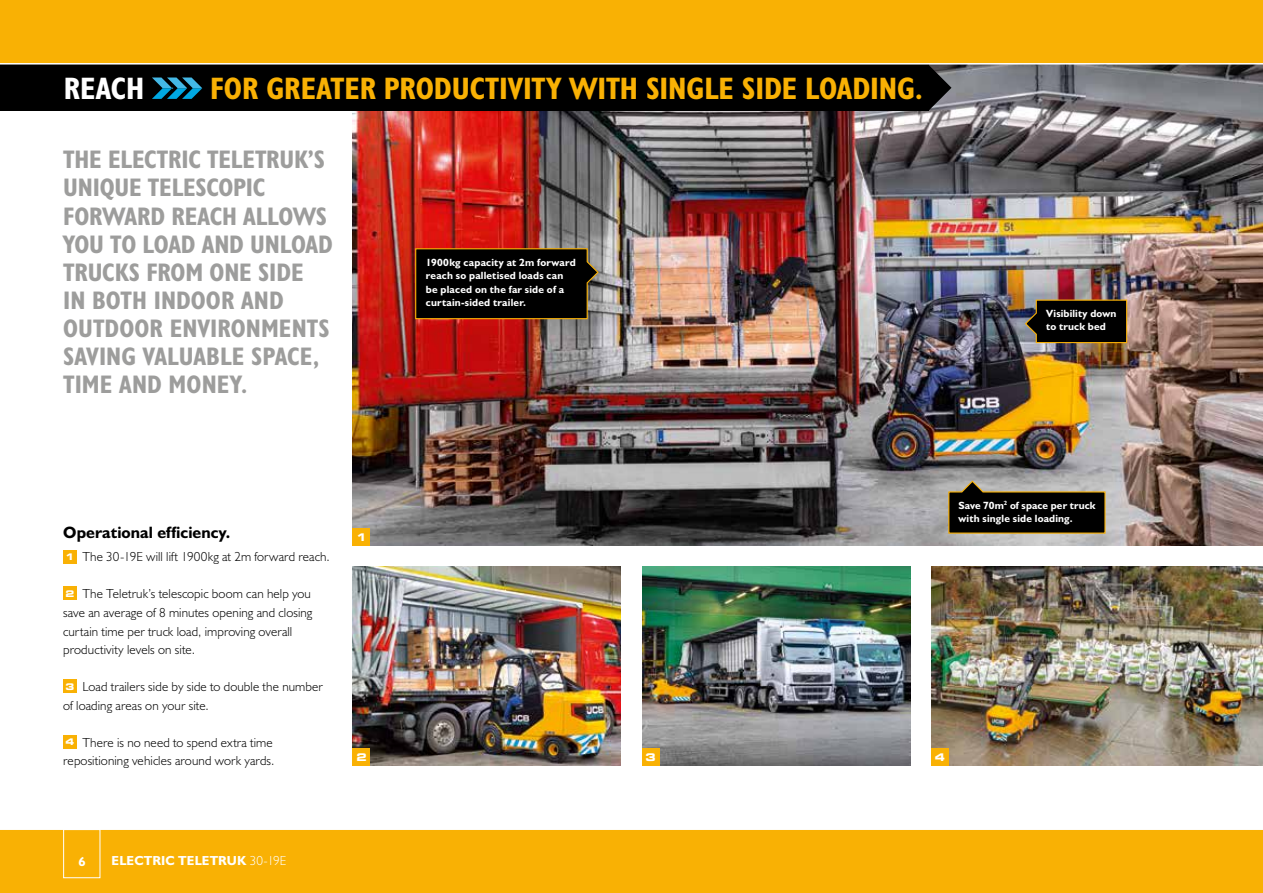
<style>
.page{position:relative;width:1263px;height:893px;background:#fff}
.page>*{position:absolute;margin:0;border:0;box-sizing:border-box;transform-origin:0 0}
.t1{font:31.2px "JCB Bold Condensed";letter-spacing:-.005em;color:#f9b104}
.t2{font:31.2px "JCB Bold Condensed";color:#fff}
.t3{font:25.5px/28.2px "JCB Bold Condensed";color:#9d9d9c}
.t4{font:16.5px "JCB Bold";letter-spacing:.005em;color:#000}
.t5{font:13.2px/18.8px "JCB Light";letter-spacing:.01em;color:#000}
.t6{font:13.2px "JCB Bold";letter-spacing:.015em;color:#fff}
.t7{font:10.5px/13.5px "JCB Bold";letter-spacing:.015em;color:#fff}
.t8{font:700 expanded 10.5px "Square 721 BT";color:#fff}
.s1{font-family:"Square 721 BT";font-weight:700;font-stretch:expanded;font-size:9.15px;color:#fff}
.s2{font-family:"JCB Light"}
</style>
<div class="page">
<img style="left:353px;top:65px;width:909px;height:481px">
<svg style="left:929px;top:65px;width:22px;height:45px"></svg>
<div style="left:0;top:54px;width:929px;height:57px;background:#000"></div>
<svg style="left:152px;top:78px;width:50px;height:21px"></svg>
<img style="left:931px;top:567px;width:332px;height:198px">
<img style="left:353px;top:567px;width:268px;height:198px">
<img style="left:642px;top:567px;width:268px;height:198px">
<div style="left:63px;top:550px;width:13px;height:13px;background:#f9b104"></div>
<div style="left:63px;top:587px;width:13px;height:13px;background:#f9b104"></div>
<div style="left:63px;top:680px;width:13px;height:13px;background:#f9b104"></div>
<div style="left:63px;top:735px;width:13px;height:13px;background:#f9b104"></div>
<div style="left:931px;top:748px;width:17px;height:17px;background:#f9b104"></div>
<div style="left:353px;top:529px;width:17px;height:17px;background:#f9b104"></div>
<div style="left:353px;top:748px;width:17px;height:17px;background:#f9b104"></div>
<div style="left:642px;top:748px;width:17px;height:17px;background:#f9b104"></div>
<svg style="left:948px;top:480px;width:158px;height:54px;background:#332f25"></svg>
<svg style="left:415px;top:248px;width:184px;height:72px;background:#130e07"></svg>
<svg style="left:1024px;top:299px;width:104px;height:45px;background:#201a10"></svg>
<div style="left:0;top:829px;width:1263px;height:64px;background:#f9b104"></div>
<div style="left:63px;top:829px;width:37px;height:49px;border:1px solid #fff"></div>
<hr style="left:0;top:828px;width:1263px;height:2px;background:#fff">
<div style="left:0;top:0;width:1263px;height:64px;background:#f9b104"></div>
<hr style="left:0;top:63px;width:1263px;height:2px;background:#fff">
<h1 class="t2" style="left:64px;top:69px;width:82px">REACH</h1>
<h1 class="t1" style="left:210px;top:69px;width:714px">FOR GREATER PRODUCTIVITY WITH SINGLE SIDE LOADING.</h1>
<h2 class="t3" style="left:63px;top:145px;width:271px">THE ELECTRIC TELETRUK’S<br>UNIQUE TELESCOPIC<br>FORWARD REACH ALLOWS<br>YOU TO LOAD AND UNLOAD<br>TRUCKS FROM ONE SIDE<br>IN BOTH INDOOR AND<br>OUTDOOR ENVIRONMENTS<br>SAVING VALUABLE SPACE,<br>TIME AND MONEY.</h2>
<p class="t7" style="left:426px;top:255px;width:151px">1900kg capacity at 2m forward reach so palletised loads can be placed on the far side of a curtain-sided trailer.</p>
<p class="t7" style="left:1046px;top:306px;width:72px">Visibility down to truck bed</p>
<p class="t4" style="left:63px;top:522px;width:169px">Operational efficiency.</p>
<p class="t5" style="left:65px;top:547px;width:266px"><span class="s1">1</span> The 30-19E will lift 1900kg at 2m forward reach.</p>
<p class="t5" style="left:63px;top:584px;width:251px"><span class="s1">2</span> The Teletruk’s telescopic boom can help you save an average of 8 minutes opening and closing curtain time per truck load, improving overall productivity levels on site.</p>
<p class="t5" style="left:63px;top:677px;width:261px"><span class="s1">3</span> Load trailers side by side to double the number of loading areas on your site.</p>
<p class="t5" style="left:63px;top:732px;width:213px"><span class="s1">4</span> There is no need to spend extra time repositioning vehicles around work yards.</p>
<p class="t8" style="left:356px;top:531px;width:12px">1</p>
<p class="t8" style="left:356px;top:751px;width:12px">2</p>
<p class="t8" style="left:645px;top:751px;width:12px">3</p>
<p class="t6" style="left:78px;top:853px;width:9px">6</p>
<p class="t6" style="left:112px;top:852px;width:176px">ELECTRIC TELETRUK <span class="s2">30-19E</span></p>
<p class="t7" style="left:958px;top:498px;width:139px">Save 70m<sup>2</sup> of space per truck with single side loading.</p>
<p class="t8" style="left:935px;top:751px;width:12px">4</p>
</div>
